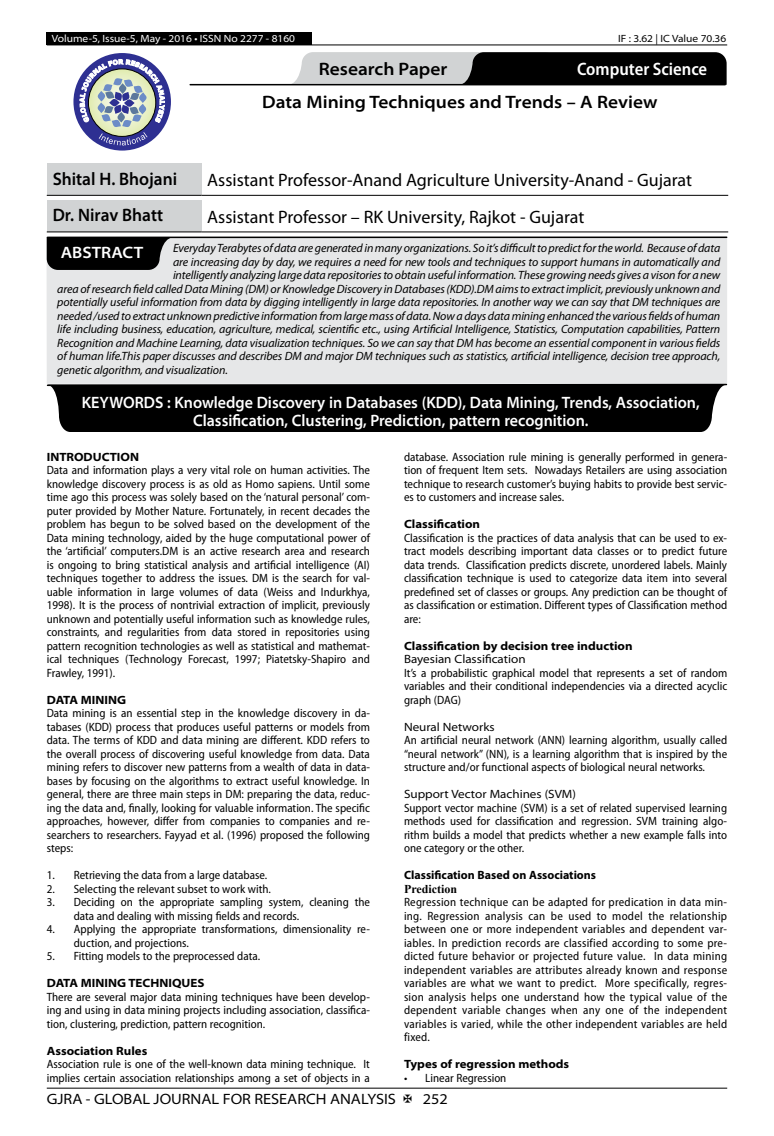
<style>
.page{position:relative;width:774px;height:1136px;background:#fff}
.page>*{position:absolute;margin:0;border:0;box-sizing:border-box;transform-origin:0 0}
.t1{font:18px "Myriad Pro";color:#000}
.t2{font:600 semi-expanded 18px "Myriad Pro";color:#000}
.t3{font:600 semi-expanded 18px "Myriad Pro";color:#000;scale:.9 1}
.t4{font:600 semi-condensed 18px "Myriad Pro";color:#fff}
.t5{font:600 semi-expanded 16.5px/18.5px "Myriad Pro";color:#fff;text-align:center;scale:.9 1}
.t6{font:600 semi-expanded 16.5px "Myriad Pro";color:#fff}
.t7{font:semi-expanded 15px "Myriad Pro";color:#000}
.t8{font:semi-condensed 12px/13.5px "Myriad Pro";color:#000;text-align:justify}
.t9{font:italic 12px "Myriad Pro";letter-spacing:-.01em;color:#000}
.t10{font:700 semi-expanded 12px "Myriad Pro";color:#000}
.t11{font:semi-expanded 12px "Myriad Pro";color:#000}
.t12{font:700 12px "Myriad Pro";color:#000}
.t13{font:700 12px "Times New Roman";color:#000}
.t14{font:semi-expanded 10.5px "Myriad Pro";color:#fff}
.t15{font:semi-expanded 10.5px "Myriad Pro";color:#000}
</style>
<div class="page">
<hr style="left:47px;top:1087px;width:680px;height:1px;background:#000">
<div style="left:47px;top:32px;width:265px;height:13px;background:#000"></div>
<hr style="left:47px;top:45px;width:680px;height:1px;background:#000">
<svg style="left:288px;top:52px;width:439px;height:33px;background:#5a5a5b"></svg>
<hr style="left:190px;top:84px;width:535px;height:1px;background:#000">
<div style="left:73px;top:53px;width:98px;height:97px;background:#2e3092;border-radius:50%"></div>
<svg style="left:80px;top:59px;width:85px;height:86px"></svg>
<div style="left:47px;top:163px;width:154px;height:32px;background:#d1d3d4"></div>
<hr style="left:47px;top:195px;width:154px;height:1px;background:#000">
<hr style="left:201px;top:195px;width:527px;height:1px;background:#000">
<div style="left:47px;top:200px;width:154px;height:32px;background:#d1d3d4"></div>
<hr style="left:47px;top:231px;width:154px;height:1px;background:#000">
<hr style="left:201px;top:231px;width:527px;height:1px;background:#000">
<div style="left:47px;top:236px;width:680px;height:148px;background:#e6e7e8"></div>
<hr style="left:47px;top:236px;width:680px;height:2px;background:#000">
<svg style="left:47px;top:238px;width:126px;height:32px;background:#171818"></svg>
<svg style="left:46px;top:383px;width:682px;height:49px;background:#0e0f0f"></svg>
<p class="t14" style="left:52px;top:32px;width:245px">Volume-5, Issue-5, May - 2016 • ISSN No 2277 - 8160</p>
<p class="t15" style="left:618px;top:32px;width:110px">IF : 3.62 | IC Value 70.36</p>
<h1 class="t2" style="left:319px;top:59px;width:130px">Research Paper</h1>
<h1 class="t4" style="left:577px;top:59px;width:132px">Computer Science</h1>
<h1 class="t2" style="left:262px;top:92px;width:397px">Data Mining Techniques and Trends – A Review</h1>
<h1 class="t3" style="left:53px;top:169px;width:140px">Shital H. Bhojani</h1>
<h1 class="t1" style="left:207px;top:170px;width:486px">Assistant Professor-Anand Agriculture University-Anand - Gujarat</h1>
<h1 class="t3" style="left:53px;top:205px;width:124px">Dr. Nirav Bhatt</h1>
<h1 class="t1" style="left:207px;top:207px;width:379px">Assistant Professor – RK University, Rajkot - Gujarat</h1>
<p class="t9" style="left:173px;top:241px;width:549px">Everyday Terabytes of data are generated in many organizations. So it’s difficult to predict for the world. Because of data</p>
<p class="t9" style="left:173px;top:255px;width:549px">are increasing day by day, we requires a need for new tools and techniques to support humans in automatically and</p>
<p class="t9" style="left:173px;top:268px;width:549px">intelligently analyzing large data repositories to obtain useful information. These growing needs gives a vison for a new</p>
<p class="t9" style="left:57px;top:282px;width:664px">area of research field called Data Mining (DM) or Knowledge Discovery in Databases (KDD).DM aims to extract implicit, previously unknown and</p>
<p class="t9" style="left:57px;top:295px;width:664px">potentially useful information from data by digging intelligently in large data repositories. In another way we can say that DM techniques are</p>
<p class="t9" style="left:57px;top:309px;width:664px">needed /used to extract unknown predictive information from large mass of data. Now a days data mining enhanced the various fields of human</p>
<p class="t9" style="left:57px;top:322px;width:664px">life including business, education, agriculture, medical, scientific etc., using Artificial Intelligence, Statistics, Computation capabilities, Pattern</p>
<p class="t9" style="left:57px;top:336px;width:664px">Recognition and Machine Learning, data visualization techniques. So we can say that DM has become an essential component in various fields</p>
<p class="t9" style="left:57px;top:349px;width:664px">of human life.This paper discusses and describes DM and major DM techniques such as statistics, artificial intelligence, decision tree approach,</p>
<p class="t9" style="left:57px;top:363px;width:172px">genetic algorithm, and visualization.</p>
<h2 class="t6" style="left:61px;top:243px;width:84px">ABSTRACT</h2>
<h2 class="t5" style="left:82px;top:393px;width:688px">KEYWORDS : Knowledge Discovery in Databases (KDD), Data Mining, Trends, Association,<br>Classification, Clustering, Prediction, pattern recognition.</h2>
<p class="t10" style="left:47px;top:449px;width:94px">INTRODUCTION</p>
<p class="t8" style="left:47px;top:463px;width:325px">Data and information plays a very vital role on human activities. The knowledge discovery process is as old as Homo sapiens. Until some time ago this process was solely based on the ‘natural personal’ com&shy;puter provided by Mother Nature. Fortunately, in recent decades the problem has begun to be solved based on the development of the Data mining technology, aided by the huge computational power of the ‘artificial’ computers.DM is an active research area and research is ongoing to bring statistical analysis and artificial intelligence (AI) techniques together to address the issues. DM is the search for val&shy;uable information in large volumes of data (Weiss and Indurkhya, 1998). It is the process of nontrivial extraction of implicit, previously unknown and potentially useful information such as knowledge rules, constraints, and regularities from data stored in repositories using pattern recognition technologies as well as statistical and mathemat&shy;ical techniques (Technology Forecast, 1997; Piatetsky-Shapiro and Frawley, 1991).</p>
<p class="t10" style="left:47px;top:692px;width:81px">DATA MINING</p>
<p class="t8" style="left:47px;top:706px;width:325px">Data mining is an essential step in the knowledge discovery in da&shy;tabases (KDD) process that produces useful patterns or models from data. The terms of KDD and data mining are different. KDD refers to the overall process of discovering useful knowledge from data. Data mining refers to discover new patterns from a wealth of data in data&shy;bases by focusing on the algorithms to extract useful knowledge. In general, there are three main steps in DM: preparing the data, reduc&shy;ing the data and, finally, looking for valuable information. The specific approaches, however, differ from companies to companies and re&shy;searchers to researchers. Fayyad et al. (1996) proposed the following steps:</p>
<p class="t8" style="left:47px;top:868px;width:222px">1. Retrieving the data from a large database.</p>
<p class="t8" style="left:47px;top:882px;width:226px">2. Selecting the relevant subset to work with.</p>
<p class="t8" style="left:74px;top:895px;width:298px;text-indent:-27px">3. Deciding on the appropriate sampling system, cleaning the data and dealing with missing fields and records.</p>
<p class="t8" style="left:74px;top:922px;width:298px;text-indent:-27px">4. Applying the appropriate transformations, dimensionality re&shy;duction, and projections.</p>
<p class="t8" style="left:47px;top:949px;width:215px">5. Fitting models to the preprocessed data.</p>
<p class="t10" style="left:47px;top:976px;width:159px">DATA MINING TECHNIQUES</p>
<p class="t8" style="left:47px;top:990px;width:325px">There are several major data mining techniques have been develop&shy;ing and using in data mining projects including association, classifica&shy;tion, clustering, prediction, pattern recognition.</p>
<p class="t10" style="left:47px;top:1043px;width:102px">Association Rules</p>
<p class="t8" style="left:47px;top:1057px;width:325px">Association rule is one of the well-known data mining technique. It implies certain association relationships among a set of objects in a</p>
<p class="t8" style="left:404px;top:450px;width:325px">database. Association rule mining is generally performed in genera&shy;tion of frequent Item sets. Nowadays Retailers are using association technique to research customer’s buying habits to provide best servic&shy;es to customers and increase sales.</p>
<p class="t10" style="left:404px;top:517px;width:78px">Classification</p>
<p class="t8" style="left:404px;top:531px;width:325px">Classification is the practices of data analysis that can be used to ex&shy;tract models describing important data classes or to predict future data trends. Classification predicts discrete, unordered labels. Mainly classification technique is used to categorize data item into several predefined set of classes or groups. Any prediction can be thought of as classification or estimation. Different types of Classification method are:</p>
<p class="t10" style="left:404px;top:638px;width:230px">Classification by decision tree induction</p>
<p class="t11" style="left:404px;top:652px;width:123px">Bayesian Classification</p>
<p class="t8" style="left:404px;top:666px;width:325px">It’s a probabilistic graphical model that represents a set of random variables and their conditional independencies via a directed acyclic graph (DAG)</p>
<p class="t11" style="left:404px;top:720px;width:92px">Neural Networks</p>
<p class="t8" style="left:404px;top:733px;width:325px">An artificial neural network (ANN) learning algorithm, usually called “neural network” (NN), is a learning algorithm that is inspired by the structure and/or functional aspects of biological neural networks.</p>
<p class="t11" style="left:404px;top:787px;width:173px">Support Vector Machines (SVM)</p>
<p class="t8" style="left:404px;top:801px;width:325px">Support vector machine (SVM) is a set of related supervised learning methods used for classification and regression. SVM training algo&shy;rithm builds a model that predicts whether a new example falls into one category or the other.</p>
<p class="t12" style="left:404px;top:868px;width:194px">Classification Based on Associations</p>
<p class="t13" style="left:404px;top:880px;width:55px">Prediction</p>
<p class="t8" style="left:404px;top:895px;width:325px">Regression technique can be adapted for predication in data min&shy;ing. Regression analysis can be used to model the relationship between one or more independent variables and dependent var&shy;iables. In prediction records are classified according to some pre&shy;dicted future behavior or projected future value. In data mining independent variables are attributes already known and response variables are what we want to predict. More specifically, regres&shy;sion analysis helps one understand how the typical value of the dependent variable changes when any one of the independent variables is varied, while the other independent variables are held fixed.</p>
<p class="t10" style="left:404px;top:1057px;width:167px">Types of regression methods</p>
<p class="t8" style="left:404px;top:1071px;width:104px">• Linear Regression</p>
<p class="t7" style="left:47px;top:1090px;width:351px">GJRA - GLOBAL JOURNAL FOR RESEARCH ANALYSIS</p>
<p class="t7" style="left:423px;top:1090px;width:27px">252</p>
</div>
